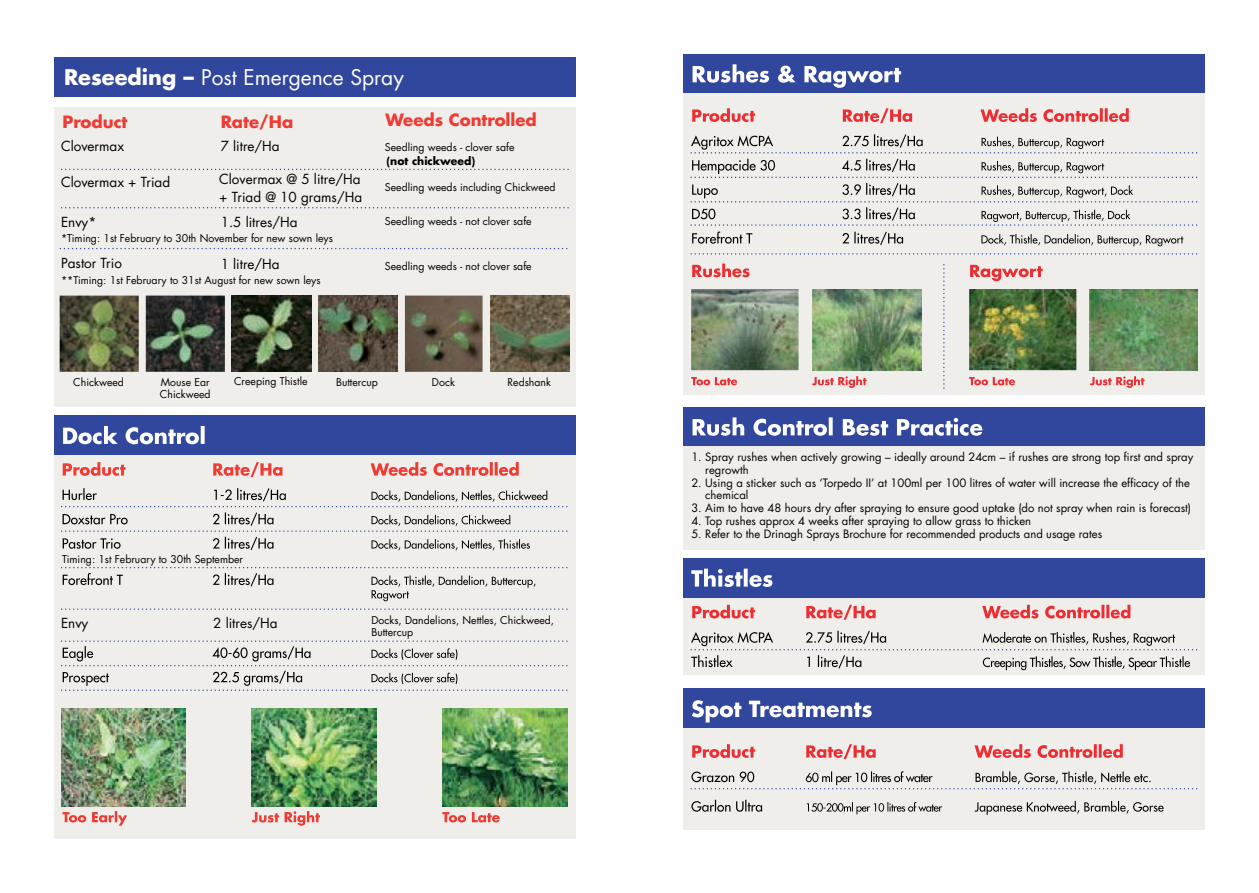
<style>
.page{position:relative;width:1259px;height:893px;background:#fff}
.page>*{position:absolute;margin:0;border:0;box-sizing:border-box;transform-origin:0 0}
.t1{font:21px "Futura LT";color:#fff}
.t2{font:700 16.5px "Futura LT";color:#ef3b33}
.t3{font:13.5px "Futura LT";color:#000}
.t4{font:11.25px/12.8px "Futura LT";color:#000}
.t5{font:700 10.8px "Futura LT";color:#000}
.t6{font:10.5px/12px "Futura LT";color:#000}
.s1{font-weight:700}
</style>
<div class="page">
<div style="left:54px;top:57px;width:521px;height:39px;background:#31469d"></div>
<div style="left:54px;top:107px;width:521px;height:299px;background:#efeeeb"></div>
<svg style="left:61px;top:207px;width:508px;height:1px"></svg>
<svg style="left:60px;top:248px;width:507px;height:1px"></svg>
<svg style="left:61px;top:169px;width:508px;height:1px"></svg>
<img style="left:60px;top:296px;width:79px;height:76px">
<img style="left:146px;top:296px;width:79px;height:76px">
<img style="left:232px;top:296px;width:79px;height:76px">
<img style="left:318px;top:296px;width:79px;height:76px">
<img style="left:405px;top:296px;width:77px;height:76px">
<img style="left:491px;top:296px;width:78px;height:76px">
<div style="left:54px;top:416px;width:521px;height:39px;background:#31469d"></div>
<svg style="left:63px;top:426px;width:142px;height:18px"></svg>
<div style="left:54px;top:455px;width:521px;height:383px;background:#efeeeb"></div>
<svg style="left:63px;top:462px;width:63px;height:14px"></svg>
<svg style="left:63px;top:811px;width:64px;height:15px"></svg>
<svg style="left:251px;top:811px;width:69px;height:15px"></svg>
<svg style="left:442px;top:812px;width:58px;height:10px"></svg>
<svg style="left:213px;top:462px;width:69px;height:15px"></svg>
<svg style="left:370px;top:462px;width:149px;height:14px"></svg>
<svg style="left:61px;top:488px;width:506px;height:62px"></svg>
<svg style="left:61px;top:567px;width:506px;height:34px"></svg>
<svg style="left:61px;top:608px;width:506px;height:2px"></svg>
<svg style="left:61px;top:640px;width:506px;height:51px"></svg>
<img style="left:62px;top:708px;width:124px;height:98px">
<img style="left:252px;top:708px;width:125px;height:98px">
<img style="left:442px;top:708px;width:125px;height:98px">
<div style="left:683px;top:54px;width:522px;height:39px;background:#31469d"></div>
<svg style="left:692px;top:64px;width:103px;height:19px"></svg>
<svg style="left:804px;top:66px;width:97px;height:22px"></svg>
<div style="left:683px;top:93px;width:522px;height:302px;background:#efeeeb"></div>
<svg style="left:692px;top:108px;width:63px;height:14px"></svg>
<svg style="left:692px;top:232px;width:60px;height:12px"></svg>
<svg style="left:691px;top:377px;width:46px;height:8px"></svg>
<svg style="left:969px;top:377px;width:46px;height:8px"></svg>
<svg style="left:692px;top:264px;width:57px;height:13px"></svg>
<svg style="left:970px;top:265px;width:72px;height:16px"></svg>
<svg style="left:812px;top:376px;width:54px;height:12px"></svg>
<svg style="left:1090px;top:376px;width:54px;height:12px"></svg>
<svg style="left:843px;top:108px;width:69px;height:15px"></svg>
<svg style="left:842px;top:232px;width:61px;height:13px"></svg>
<svg style="left:980px;top:108px;width:148px;height:14px"></svg>
<svg style="left:981px;top:234px;width:202px;height:12px"></svg>
<svg style="left:690px;top:134px;width:507px;height:19px"></svg>
<svg style="left:690px;top:159px;width:507px;height:67px"></svg>
<svg style="left:690px;top:253px;width:507px;height:2px"></svg>
<svg style="left:943px;top:264px;width:1px;height:125px"></svg>
<img style="left:691px;top:289px;width:107px;height:81px">
<img style="left:969px;top:289px;width:107px;height:81px">
<img style="left:1090px;top:289px;width:107px;height:81px">
<div style="left:683px;top:723px;width:522px;height:106px;background:#efeeeb"></div>
<svg style="left:692px;top:744px;width:63px;height:14px"></svg>
<svg style="left:691px;top:800px;width:71px;height:12px"></svg>
<svg style="left:806px;top:744px;width:69px;height:15px"></svg>
<svg style="left:806px;top:802px;width:136px;height:12px"></svg>
<svg style="left:974px;top:744px;width:148px;height:14px"></svg>
<svg style="left:974px;top:801px;width:189px;height:14px"></svg>
<svg style="left:690px;top:771px;width:507px;height:18px"></svg>
<div style="left:683px;top:407px;width:522px;height:39px;background:#31469d"></div>
<svg style="left:692px;top:417px;width:290px;height:19px"></svg>
<div style="left:683px;top:446px;width:522px;height:104px;background:#efeeeb"></div>
<img style="left:812px;top:289px;width:109px;height:81px">
<div style="left:683px;top:689px;width:522px;height:39px;background:#31469d"></div>
<svg style="left:692px;top:700px;width:179px;height:22px"></svg>
<div style="left:683px;top:558px;width:522px;height:40px;background:#31469d"></div>
<svg style="left:691px;top:569px;width:81px;height:18px"></svg>
<div style="left:683px;top:598px;width:522px;height:76px;background:#efeeeb"></div>
<svg style="left:692px;top:605px;width:63px;height:13px"></svg>
<svg style="left:806px;top:605px;width:69px;height:15px"></svg>
<svg style="left:982px;top:605px;width:148px;height:13px"></svg>
<svg style="left:690px;top:631px;width:507px;height:39px"></svg>
<h1 class="t1" style="left:64px;top:64px;width:341px"><span class="s1">Reseeding –</span> Post Emergence Spray</h1>
<h2 class="t2" style="left:63px;top:110px;width:67px">Product</h2>
<h2 class="t2" style="left:221px;top:110px;width:74px">Rate/Ha</h2>
<h2 class="t2" style="left:385px;top:109px;width:153px">Weeds Controlled</h2>
<p class="t3" style="left:61px;top:138px;width:65px">Clovermax</p>
<p class="t3" style="left:61px;top:173px;width:111px">Clovermax + Triad</p>
<p class="t3" style="left:61px;top:214px;width:37px">Envy*</p>
<p class="t3" style="left:221px;top:138px;width:60px">7 litre/Ha</p>
<p class="t3" style="left:219px;top:171px;width:143px">Clovermax @ 5 litre/Ha</p>
<p class="t3" style="left:219px;top:188px;width:144px">+ Triad @ 10 grams/Ha</p>
<p class="t3" style="left:221px;top:214px;width:78px">1.5 litres/Ha</p>
<p class="t6" style="left:385px;top:141px;width:131px">Seedling weeds - clover safe</p>
<p class="t5" style="left:386px;top:154px;width:90px">(not chickweed)</p>
<p class="t6" style="left:385px;top:181px;width:172px">Seedling weeds including Chickweed</p>
<p class="t6" style="left:385px;top:215px;width:148px">Seedling weeds - not clover safe</p>
<p class="t6" style="left:61px;top:232px;width:273px">*Timing: 1st February to 30th November for new sown leys</p>
<p class="t3" style="left:221px;top:256px;width:60px">1 litre/Ha</p>
<p class="t3" style="left:61px;top:255px;width:62px">Pastor Trio</p>
<p class="t6" style="left:61px;top:274px;width:261px">**Timing: 1st February to 31st August for new sown leys</p>
<p class="t6" style="left:385px;top:260px;width:148px">Seedling weeds - not clover safe</p>
<p class="t6" style="left:73px;top:376px;width:52px">Chickweed</p>
<p class="t6" style="left:160px;top:376px;width:52px">Mouse Ear<br>Chickweed</p>
<p class="t6" style="left:234px;top:375px;width:75px">Creeping Thistle</p>
<p class="t6" style="left:336px;top:376px;width:43px">Buttercup</p>
<p class="t6" style="left:432px;top:377px;width:24px">Dock</p>
<p class="t6" style="left:507px;top:376px;width:45px">Redshank</p>
<p class="t6" style="left:62px;top:553px;width:182px">Timing: 1st February to 30th September</p>
<p class="t3" style="left:61px;top:614px;width:29px">Envy</p>
<p class="t3" style="left:213px;top:614px;width:66px">2 litres/Ha</p>
<p class="t6" style="left:371px;top:614px;width:184px">Docks, Dandelions, Nettles, Chickweed,<br>Buttercup</p>
<p class="t4" style="left:705px;top:451px;width:489px;text-indent:-14px">1. Spray rushes when actively growing – ideally around 24cm – if rushes are strong top first and spray regrowth</p>
<p class="t4" style="left:705px;top:476px;width:486px;text-indent:-14px">2. Using a sticker such as ‘Torpedo II’ at 100ml per 100 litres of water will increase the efficacy of the chemical</p>
<p class="t4" style="left:691px;top:502px;width:501px">3. Aim to have 48 hours dry after spraying to ensure good uptake (do not spray when rain is forecast)</p>
<p class="t4" style="left:691px;top:514px;width:341px">4. Top rushes approx 4 weeks after spraying to allow grass to thicken</p>
<p class="t4" style="left:691px;top:527px;width:412px">5. Refer to the Drinagh Sprays Brochure for recommended products and usage rates</p>
</div>
